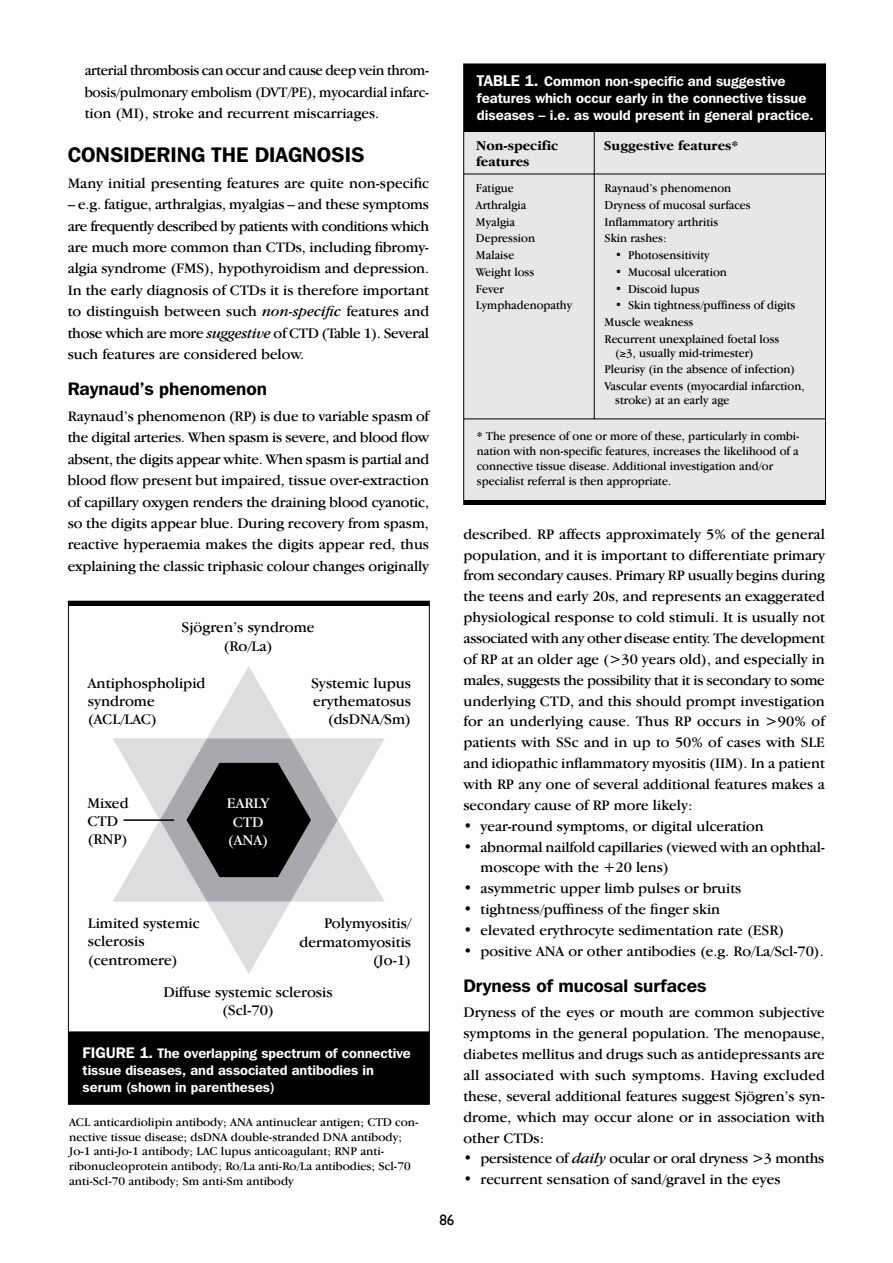
<style>
.page{position:relative;width:893px;height:1263px;background:#fff}
.page>*{position:absolute;margin:0;border:0;box-sizing:border-box;transform-origin:0 0}
.t1{font:600 21px "Franklin Gothic IT Cby BT";color:#000}
.t2{font:600 18px "Franklin Gothic IT Cby BT";color:#000}
.t3{font:15.3px/18.3px "Garamond IT Cby BT";color:#000}
.t4{font:15.3px/18.3px "Garamond IT Cby BT";color:#fff;text-align:center}
.t5{font:15px/20.9px "Garamond IT Cby BT";color:#000;text-align:justify}
.t6{font:15px "Garamond IT Cby BT";letter-spacing:-.02em;color:#000}
.t7{font:15px "Gill Sans";color:#000}
.t8{font:600 13.95px/17px "Franklin Gothic IT Cby BT";color:#fff}
.t9{font:700 13.95px/16.2px "Garamond IT Cby BT";color:#000}
.t10{font:600 13.65px/16.8px "Franklin Gothic IT Cby BT";color:#fff}
.t11{font:12.45px/16.6px "Garamond IT Cby BT";color:#000;scale:.95 1}
.t12{font:12.15px/14.7px "Garamond IT Cby BT";color:#000}
.s1{font-style:italic}
.s2{font-size:15.3px}
.s3{font-size:15.45px}
.s4{font-weight:700}
</style>
<div class="page">
<svg style="left:113px;top:666px;width:272px;height:308px"></svg>
<hr style="left:124px;top:819px;width:50px;height:2px;background:#000">
<div style="left:69px;top:1032px;width:360px;height:72px;background:#000"></div>
<div style="left:68px;top:1031px;width:361px;height:73px;border:2px solid #000"></div>
<hr style="left:68px;top:601px;width:361px;height:4px;background:#000">
<div style="left:463px;top:64px;width:363px;height:441px;background:#e6e7e8;border:1px solid #000"></div>
<div style="left:464px;top:64px;width:361px;height:68px;background:#000"></div>
<hr style="left:464px;top:500px;width:361px;height:4px;background:#000">
<hr style="left:464px;top:174px;width:362px;height:1px;background:#000">
<hr style="left:464px;top:419px;width:362px;height:1px;background:#000">
<hr style="left:594px;top:132px;width:1px;height:287px;background:#000">
<p class="t5" style="left:85px;top:59px;width:346px;line-height:21.3px">arterial thrombosis can occur and cause deep vein throm&shy;bosis/pulmonary embolism (DVT/PE), myocardial infarc&shy;tion (MI), stroke and recurrent miscarriages.</p>
<h1 class="t1" style="left:68px;top:142px;width:298px">CONSIDERING THE DIAGNOSIS</h1>
<p class="t5" style="left:68px;top:172px;width:363px">Many initial presenting features are quite non-specific</p>
<p class="t5" style="left:68px;top:194px;width:363px;line-height:21.5px">– e.g. fatigue, arthralgias, myalgias – and these symptoms are frequently described by patients with conditions which are much more common than CTDs, including fibromy&shy;algia syndrome (FMS), hypothyroidism and depression.<br>In the early diagnosis of CTDs it is therefore important to distinguish between such <span class="s1">non-specific</span> features and those which are more <span class="s1">suggestive</span> of CTD (Table 1). Several such features are considered below.</p>
<p class="t2" style="left:68px;top:378px;width:201px">Raynaud’s phenomenon</p>
<p class="t5" style="left:68px;top:405px;width:363px;line-height:21.3px">Raynaud’s phenomenon (RP) is due to variable spasm of the digital arteries. When spasm is severe, and blood flow absent, the digits appear white. When spasm is partial and blood flow present but impaired, tissue over-extraction of capillary oxygen renders the draining blood cyanotic, so the digits appear blue. During recovery from spasm, reactive hyperaemia makes the digits appear red, thus explaining the classic triphasic colour changes originally</p>
<p class="t3" style="left:182px;top:618px;width:135px;text-align:center">Sjögren’s syndrome (Ro/La)</p>
<p class="t3" style="left:88px;top:673px;width:119px">Antiphospholipid syndrome (ACL/LAC)</p>
<p class="t3" style="left:87px;top:793px;width:43px">Mixed<br>CTD (RNP)</p>
<p class="t4" style="left:227px;top:794px;width:44px">EARLY<br>CTD (ANA)</p>
<p class="t3" style="left:311px;top:673px;width:102px;text-align:right">Systemic lupus erythematosus (dsDNA/Sm)</p>
<p class="t3" style="left:88px;top:914px;width:113px">Limited systemic sclerosis (centromere)</p>
<p class="t3" style="left:300px;top:914px;width:113px;text-align:right">Polymyositis/ dermatomyositis (Jo-1)</p>
<p class="t3" style="left:163px;top:982px;width:171px;text-align:center">Diffuse systemic sclerosis (Scl-70)</p>
<p class="t10" style="left:83px;top:1045px;width:330px"><span class="s2">FIGURE 1.</span> The overlapping spectrum of connective tissue diseases, and associated antibodies in serum (shown in parentheses)</p>
<p class="t12" style="left:69px;top:1114px;width:351px">ACL anticardiolipin antibody; ANA antinuclear antigen; CTD con&shy;nective tissue disease; dsDNA double-stranded DNA antibody; Jo-1 anti-Jo-1 antibody; LAC lupus anticoagulant; RNP anti&shy;ribonucleoprotein antibody; Ro/La anti-Ro/La antibodies; Scl-70 anti-Scl-70 antibody; Sm anti-Sm antibody</p>
<p class="t8" style="left:477px;top:73px;width:338px"><span class="s3">TABLE 1.</span> Common non-specific and suggestive features which occur early in the connective tissue diseases – i.e. as would present in general practice.</p>
<p class="t9" style="left:476px;top:137px;width:84px">Non-specific features</p>
<p class="t9" style="left:604px;top:137px;width:136px">Suggestive features*</p>
<p class="t11" style="left:476px;top:180px;width:103px">Fatigue<br>Arthralgia<br>Myalgia<br>Depression<br>Malaise<br>Weight loss<br>Fever<br>Lymphadenopathy</p>
<p class="t11" style="left:605px;top:180px;width:155px">Raynaud’s phenomenon<br>Dryness of mucosal surfaces<br>Inflammatory arthritis<br>Skin rashes:</p>
<p class="t11" style="left:615px;top:247px;width:101px">• Photosensitivity</p>
<p class="t11" style="left:615px;top:263px;width:119px">• Mucosal ulceration</p>
<p class="t11" style="left:615px;top:280px;width:90px">• Discoid lupus</p>
<p class="t11" style="left:605px;top:297px;width:202px;text-indent:11px">• Skin tightness/puffiness of digits<br>Muscle weakness<br>Recurrent unexplained foetal loss</p>
<p class="t11" style="left:605px;top:344px;width:212px;text-indent:11px">(≥3, usually mid-trimester)<br>Pleurisy (in the absence of infection)<br>Vascular events (myocardial infarction,</p>
<p class="t11" style="left:615px;top:391px;width:122px">stroke) at an early age</p>
<p class="t11" style="left:477px;top:429px;width:341px;line-height:14.9px"><span class="s4">*</span> The presence of one or more of these, particularly in combi&shy;nation with non-specific features, increases the likelihood of a connective tissue disease. Additional investigation and/or specialist referral is then appropriate.</p>
<p class="t5" style="left:463px;top:523px;width:363px">described. RP affects approximately 5% of the general population, and it is important to differentiate primary from secondary causes. Primary RP usually begins during the teens and early 20s, and represents an exaggerated physiological response to cold stimuli. It is usually not associated with any other disease entity. The development of RP at an older age (&gt;30 years old), and especially in males, suggests the possibility that it is secondary to some underlying CTD, and this should prompt investigation for an underlying cause. Thus RP occurs in &gt;90% of patients with SSc and in up to 50% of cases with SLE and idiopathic inflammatory myositis (IIM). In a patient with RP any one of several additional features makes a secondary cause of RP more likely:</p>
<p class="t5" style="left:463px;top:815px;width:302px">• year-round symptoms, or digital ulceration</p>
<p class="t5" style="left:480px;top:836px;width:346px;text-indent:-17px">• abnormal nailfold capillaries (viewed with an ophthal&shy;moscope with the +20 lens)</p>
<p class="t5" style="left:463px;top:878px;width:279px">• asymmetric upper limb pulses or bruits</p>
<p class="t5" style="left:463px;top:898px;width:258px">• tightness/puffiness of the finger skin</p>
<p class="t5" style="left:463px;top:919px;width:322px">• elevated erythrocyte sedimentation rate (ESR)</p>
<p class="t5" style="left:463px;top:940px;width:362px">• positive ANA or other antibodies (e.g. Ro/La/Scl-70).</p>
<p class="t2" style="left:463px;top:975px;width:244px">Dryness of mucosal surfaces</p>
<p class="t5" style="left:463px;top:1002px;width:363px">Dryness of the eyes or mouth are common subjective symptoms in the general population. The menopause, diabetes mellitus and drugs such as antidepressants are all associated with such symptoms. Having excluded these, several additional features suggest Sjögren’s syn&shy;drome, which may occur alone or in association with other CTDs:</p>
<p class="t6" style="left:463px;top:1149px;width:362px">• persistence of <span class="s1">daily</span> ocular or oral dryness &gt;3 months</p>
<p class="t5" style="left:463px;top:1169px;width:319px">• recurrent sensation of sand/gravel in the eyes</p>
<p class="t7" style="left:439px;top:1211px;width:16px">86</p>
</div>
